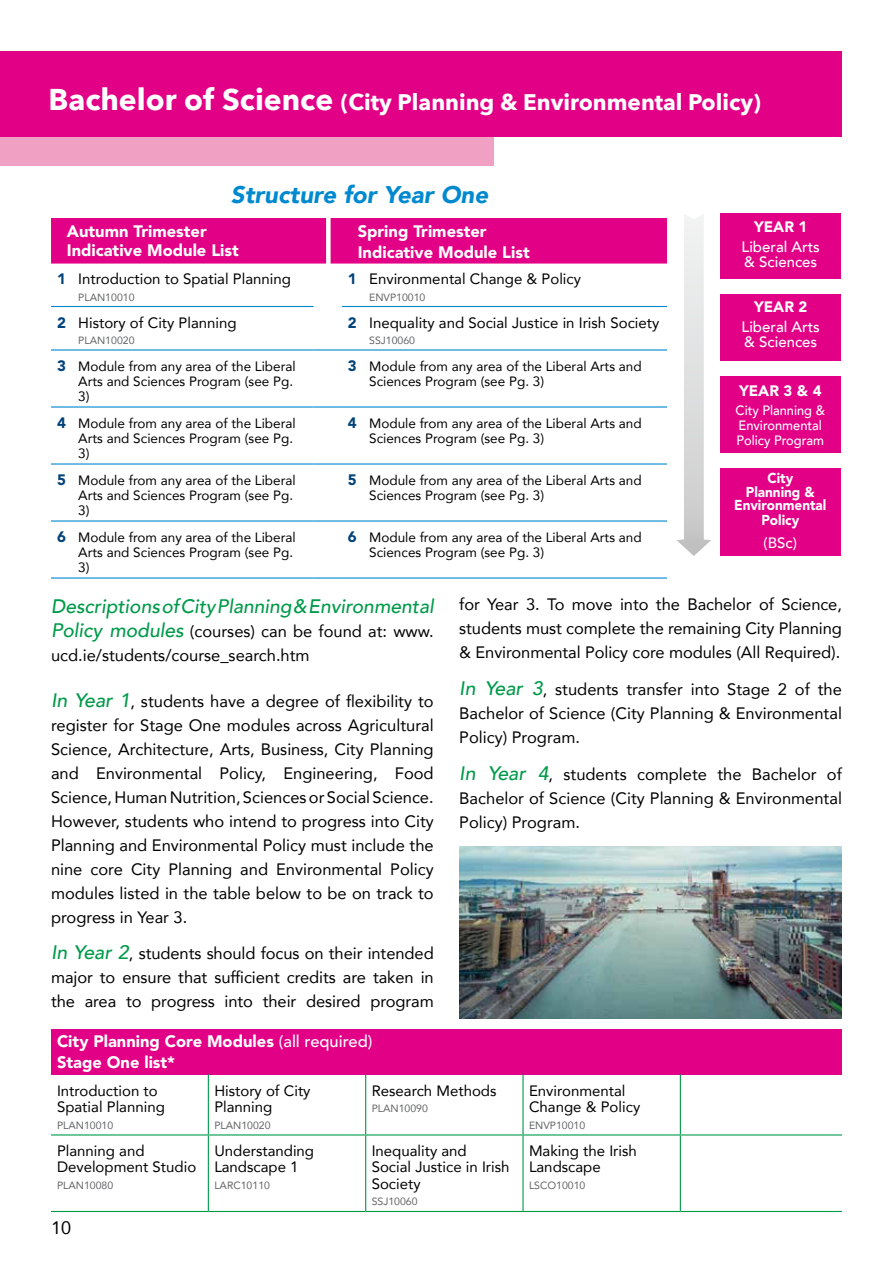
<style>
.page{position:relative;width:893px;height:1263px;background:#fff}
.page>*{position:absolute;margin:0;border:0;box-sizing:border-box;transform-origin:0 0}
.t1{font:italic 900 24px "Avenir";color:#0089cf}
.t2{font:700 22.5px "Avenir Next";color:#fff}
.t3{font:italic 500 19.5px "Avenir";color:#009a4a}
.t4{font:18px "Avenir";color:#000}
.t5{font:16.5px/24px "Avenir";color:#000;text-align:justify}
.t6{font:900 16.5px/21px "Avenir";color:#fff}
.t7{font:15px/16.5px "Avenir";color:#000}
.t8{font:500 15px/15px "Avenir LT";color:#fff}
.t9{font:900 15px "Avenir";color:#fff}
.t10{font:900 14.25px/13.5px "Avenir";color:#fff;text-align:center;scale:.95 1}
.t11{font:13.5px/15px "Avenir";color:#000}
.t12{font:500 13.5px/15px "Avenir LT";color:#fff;scale:.95 1}
.t13{font:10.5px "Avenir";color:#636466}
.s1{font-size:30px}
.s2{font-weight:900;color:#00427a}
.s3{font-weight:900;font-size:15px;color:#00427a}
.s4{font-weight:500;font-style:italic;font-size:19.5px;color:#009a4a}
.s5{font-weight:500}
</style>
<div class="page">
<div style="left:0;top:136px;width:493px;height:30px;background:#efa0c3"></div>
<div style="left:0;top:51px;width:842px;height:85px;background:#e20086"></div>
<div style="left:51px;top:218px;width:616px;height:46px;background:#e20086"></div>
<hr style="left:51px;top:306px;width:263px;height:1px;background:#0089cf">
<hr style="left:342px;top:306px;width:325px;height:1px;background:#0089cf">
<hr style="left:51px;top:349px;width:263px;height:2px;background:#0089cf">
<hr style="left:314px;top:349px;width:28px;height:2px;background:#0089cf">
<hr style="left:342px;top:349px;width:325px;height:2px;background:#0089cf">
<hr style="left:51px;top:406px;width:263px;height:2px;background:#0089cf">
<hr style="left:314px;top:406px;width:28px;height:2px;background:#0089cf">
<hr style="left:342px;top:406px;width:325px;height:2px;background:#0089cf">
<hr style="left:51px;top:463px;width:263px;height:2px;background:#0089cf">
<hr style="left:314px;top:463px;width:28px;height:2px;background:#0089cf">
<hr style="left:342px;top:463px;width:325px;height:2px;background:#0089cf">
<hr style="left:51px;top:520px;width:263px;height:2px;background:#0089cf">
<hr style="left:314px;top:520px;width:28px;height:2px;background:#0089cf">
<hr style="left:342px;top:520px;width:325px;height:2px;background:#0089cf">
<hr style="left:51px;top:577px;width:263px;height:2px;background:#0089cf">
<hr style="left:314px;top:577px;width:28px;height:2px;background:#0089cf">
<hr style="left:342px;top:577px;width:325px;height:2px;background:#0089cf">
<svg style="left:677px;top:214px;width:34px;height:342px"></svg>
<div style="left:326px;top:213px;width:5px;height:62px;background:#fff"></div>
<img style="left:459px;top:846px;width:383px;height:172px">
<div style="left:720px;top:213px;width:121px;height:343px;background:#e20086"></div>
<div style="left:719px;top:279px;width:123px;height:15px;background:#fff"></div>
<div style="left:719px;top:453px;width:123px;height:15px;background:#fff"></div>
<div style="left:719px;top:361px;width:123px;height:15px;background:#fff"></div>
<div style="left:51px;top:1029px;width:791px;height:45px;background:#e20086"></div>
<hr style="left:51px;top:1134px;width:157px;height:1px;background:#009a4a">
<hr style="left:208px;top:1134px;width:158px;height:1px;background:#009a4a">
<hr style="left:366px;top:1134px;width:157px;height:1px;background:#009a4a">
<hr style="left:523px;top:1134px;width:157px;height:1px;background:#009a4a">
<hr style="left:680px;top:1134px;width:162px;height:1px;background:#009a4a">
<hr style="left:51px;top:1211px;width:157px;height:1px;background:#009a4a">
<hr style="left:208px;top:1211px;width:158px;height:1px;background:#009a4a">
<hr style="left:366px;top:1211px;width:157px;height:1px;background:#009a4a">
<hr style="left:523px;top:1211px;width:157px;height:1px;background:#009a4a">
<hr style="left:680px;top:1211px;width:162px;height:1px;background:#009a4a">
<hr style="left:208px;top:1074px;width:1px;height:60px;background:#009a4a">
<hr style="left:365px;top:1074px;width:1px;height:60px;background:#009a4a">
<hr style="left:522px;top:1074px;width:2px;height:60px;background:#009a4a">
<hr style="left:680px;top:1074px;width:1px;height:60px;background:#009a4a">
<hr style="left:208px;top:1135px;width:1px;height:76px;background:#009a4a">
<hr style="left:365px;top:1135px;width:1px;height:76px;background:#009a4a">
<hr style="left:522px;top:1135px;width:2px;height:76px;background:#009a4a">
<hr style="left:680px;top:1135px;width:1px;height:76px;background:#009a4a">
<h2 class="t2" style="left:48px;top:82px;width:714px"><span class="s1">Bachelor of Science</span> (City Planning &amp; Environmental Policy)</h2>
<h1 class="t1" style="left:231px;top:175px;width:259px">Structure for Year One</h1>
<p class="t6" style="left:67px;top:221px;width:174px;line-height:19.5px">Autumn Trimester<br>Indicative Module List</p>
<p class="t6" style="left:358px;top:220px;width:174px">Spring Trimester<br>Indicative Module List</p>
<p class="t7" style="left:57px;top:270px;width:235px"><span class="s2">1</span> Introduction to Spatial Planning</p>
<p class="t13" style="left:78px;top:288px;width:58px">PLAN10010</p>
<p class="t7" style="left:348px;top:270px;width:235px"><span class="s2">1</span> Environmental Change &amp; Policy</p>
<p class="t13" style="left:369px;top:288px;width:58px">ENVP10010</p>
<p class="t7" style="left:57px;top:314px;width:181px"><span class="s2">2</span> History of City Planning</p>
<p class="t13" style="left:78px;top:332px;width:58px">PLAN10020</p>
<p class="t7" style="left:348px;top:314px;width:313px"><span class="s2">2</span> Inequality and Social Justice in Irish Society</p>
<p class="t13" style="left:369px;top:332px;width:47px">SSJ10060</p>
<p class="t9" style="left:754px;top:218px;width:12px">Yea</p>
<p class="t9" style="left:784px;top:218px;width:25px">r 1</p>
<p class="t8" style="left:742px;top:239px;width:80px">Liberal Arts &amp; Sciences</p>
<p class="t9" style="left:754px;top:298px;width:12px">Yea</p>
<p class="t9" style="left:784px;top:298px;width:25px">r 2</p>
<p class="t8" style="left:742px;top:319px;width:80px">Liberal Arts &amp; Sciences</p>
<p class="t11" style="left:78px;top:358px;width:219px;text-indent:-21px"><span class="s3">3</span> Module from any area of the Liberal<br>Arts and Sciences Program (see Pg.<br>3)</p>
<p class="t11" style="left:369px;top:358px;width:274px;text-indent:-21px"><span class="s3">3</span> Module from any area of the Liberal Arts and<br>Sciences Program (see Pg. 3)</p>
<p class="t11" style="left:78px;top:415px;width:219px;text-indent:-21px"><span class="s3">4</span> Module from any area of the Liberal<br>Arts and Sciences Program (see Pg.<br>3)</p>
<p class="t11" style="left:369px;top:415px;width:274px;text-indent:-21px"><span class="s3">4</span> Module from any area of the Liberal Arts and<br>Sciences Program (see Pg. 3)</p>
<p class="t11" style="left:78px;top:472px;width:219px;text-indent:-21px"><span class="s3">5</span> Module from any area of the Liberal<br>Arts and Sciences Program (see Pg.<br>3)</p>
<p class="t11" style="left:369px;top:472px;width:274px;text-indent:-21px"><span class="s3">5</span> Module from any area of the Liberal Arts and<br>Sciences Program (see Pg. 3)</p>
<p class="t11" style="left:78px;top:529px;width:219px;text-indent:-21px"><span class="s3">6</span> Module from any area of the Liberal<br>Arts and Sciences Program (see Pg.<br>3)</p>
<p class="t11" style="left:369px;top:529px;width:274px;text-indent:-21px"><span class="s3">6</span> Module from any area of the Liberal Arts and<br>Sciences Program (see Pg. 3)</p>
<p class="t3" style="left:51px;top:595px;width:384px">Descriptions of City Planning &amp; Environmental</p>
<p class="t5" style="left:51px;top:619px;width:384px"><span class="s4">Policy modules</span> (courses) can be found at: www. ucd.ie/students/course_search.htm</p>
<p class="t5" style="left:51px;top:688px;width:384px"><span class="s4">In Year 1</span>, students have a degree of flexibility to register for Stage One modules across Agricultural Science, Architecture, Arts, Business, City Planning and Environmental Policy, Engineering, Food Science, Human Nutrition, Sciences or Social Science.<br>However, students who intend to progress into City Planning and Environmental Policy must include the nine core City Planning and Environmental Policy modules listed in the table below to be on track to progress in Year 3.</p>
<p class="t5" style="left:51px;top:941px;width:384px"><span class="s4">In Year 2</span>, students should focus on their intended major to ensure that sufficient credits are taken in the area to progress into their desired program</p>
<p class="t9" style="left:739px;top:382px;width:12px">Yea</p>
<p class="t9" style="left:769px;top:382px;width:54px">r 3 &amp; 4</p>
<p class="t12" style="left:736px;top:404px;width:96px">City Planning &amp;<br>Environmental<br>Policy Program</p>
<p class="t10" style="left:734px;top:471px;width:99px">City<br>Planning &amp;<br>Environmental</p>
<p class="t10" style="left:761px;top:513px;width:41px">Policy</p>
<p class="t8" style="left:764px;top:536px;width:35px">(BSc)</p>
<p class="t5" style="left:459px;top:592px;width:384px">for Year 3. To move into the Bachelor of Science, students must complete the remaining City Planning &amp; Environmental Policy core modules (All Required).</p>
<p class="t5" style="left:459px;top:677px;width:384px"><span class="s4">In Year 3</span>, students transfer into Stage 2 of the Bachelor of Science (City Planning &amp; Environmental Policy) Program.</p>
<p class="t5" style="left:459px;top:762px;width:384px"><span class="s4">In Year 4</span>, students complete the Bachelor of Bachelor of Science (City Planning &amp; Environmental Policy) Program.</p>
<p class="t6" style="left:57px;top:1031px;width:317px">City Planning Core Modules <span class="s5">(all required)<br></span>Stage One list*</p>
<p class="t7" style="left:57px;top:1082px;width:109px">Introduction to<br>Spatial Planning</p>
<p class="t13" style="left:57px;top:1117px;width:58px">PLAN10010</p>
<p class="t7" style="left:214px;top:1082px;width:98px">History of City<br>Planning</p>
<p class="t13" style="left:214px;top:1117px;width:58px">PLAN10020</p>
<p class="t7" style="left:372px;top:1082px;width:126px">Research Methods</p>
<p class="t13" style="left:372px;top:1100px;width:58px">PLAN10090</p>
<p class="t7" style="left:57px;top:1142px;width:141px">Planning and<br>Development Studio</p>
<p class="t13" style="left:57px;top:1177px;width:58px">PLAN10080</p>
<p class="t4" style="left:51px;top:1213px;width:22px">10</p>
<p class="t7" style="left:214px;top:1142px;width:101px">Understanding<br>Landscape 1</p>
<p class="t13" style="left:214px;top:1177px;width:57px">LARC10110</p>
<p class="t7" style="left:372px;top:1142px;width:139px">Inequality and<br>Social Justice in Irish<br>Society</p>
<p class="t13" style="left:372px;top:1193px;width:47px">SSJ10060</p>
<p class="t7" style="left:529px;top:1082px;width:113px">Environmental<br>Change &amp; Policy</p>
<p class="t13" style="left:529px;top:1117px;width:58px">ENVP10010</p>
<p class="t7" style="left:529px;top:1142px;width:109px">Making the Irish<br>Landscape</p>
<p class="t13" style="left:529px;top:1177px;width:58px">LSCO10010</p>
</div>
